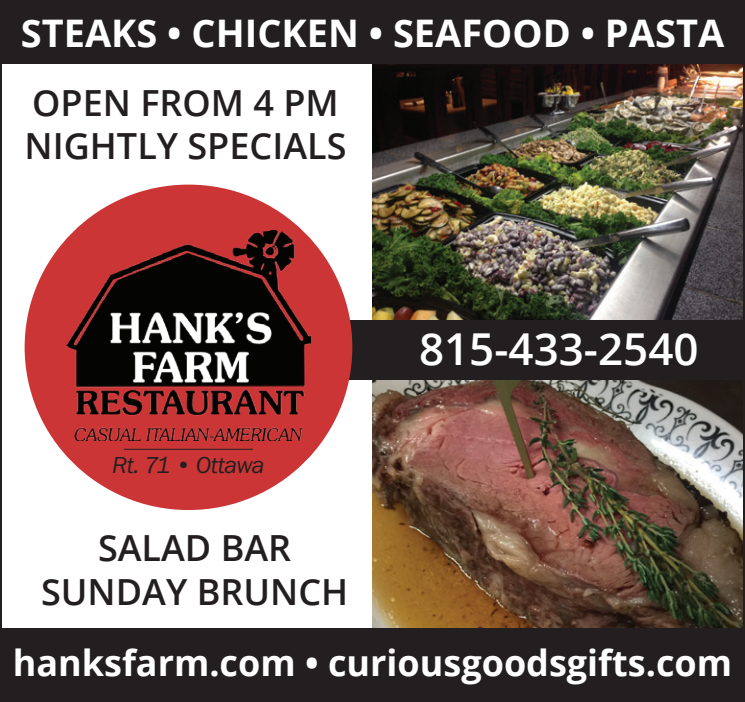
<style>
.page{position:relative;width:745px;height:702px;background:#fff}
.page>*{position:absolute;margin:0;border:0;box-sizing:border-box;transform-origin:0 0}
.t1{font:600 44px "Open Sans";color:#fff}
.t2{font:700 38px "Open Sans";color:#fff}
.t3{font:600 36px/43.2px "Open Sans";color:#231f20}
.t4{font:700 36px "Open Sans";color:#fff}
.t5{font:italic 24px "Franklin Gothic FS";letter-spacing:-.025em;color:#231f20}
</style>
<div class="page">
<img style="left:372px;top:380px;width:368px;height:248px">
<img style="left:372px;top:63px;width:368px;height:257px">
<div style="left:0;top:0;width:745px;height:63px;background:#231f20"></div>
<div style="left:0;top:628px;width:745px;height:74px;background:#231f20"></div>
<div style="left:244px;top:320px;width:501px;height:60px;background:#231f20"></div>
<div style="left:25px;top:185px;width:327px;height:325px;background:#cb3536;border-radius:50%"></div>
<hr style="left:124px;top:449px;width:129px;height:1px;background:#231f20">
<img style="left:66px;top:231px;width:245px;height:210px">
<div style="left:0;top:0;width:745px;height:702px;border:4px solid #231f20"></div>
<p class="t2" style="left:21px;top:6px;width:705px">STEAKS • CHICKEN • SEAFOOD • PASTA</p>
<p class="t3" style="left:25px;top:81px;width:323px">OPEN FROM 4 PM<br>NIGHTLY SPECIALS</p>
<p class="t5" style="left:112px;top:452px;width:154px">Rt. 71 • Ottawa</p>
<p class="t3" style="left:41px;top:526px;width:309px;text-align:center">SALAD BAR<br>SUNDAY BRUNCH</p>
<p class="t1" style="left:419px;top:319px;width:281px">815-433-2540</p>
<p class="t4" style="left:13px;top:637px;width:721px">hanksfarm.com • curiousgoodsgifts.com</p>
</div>
